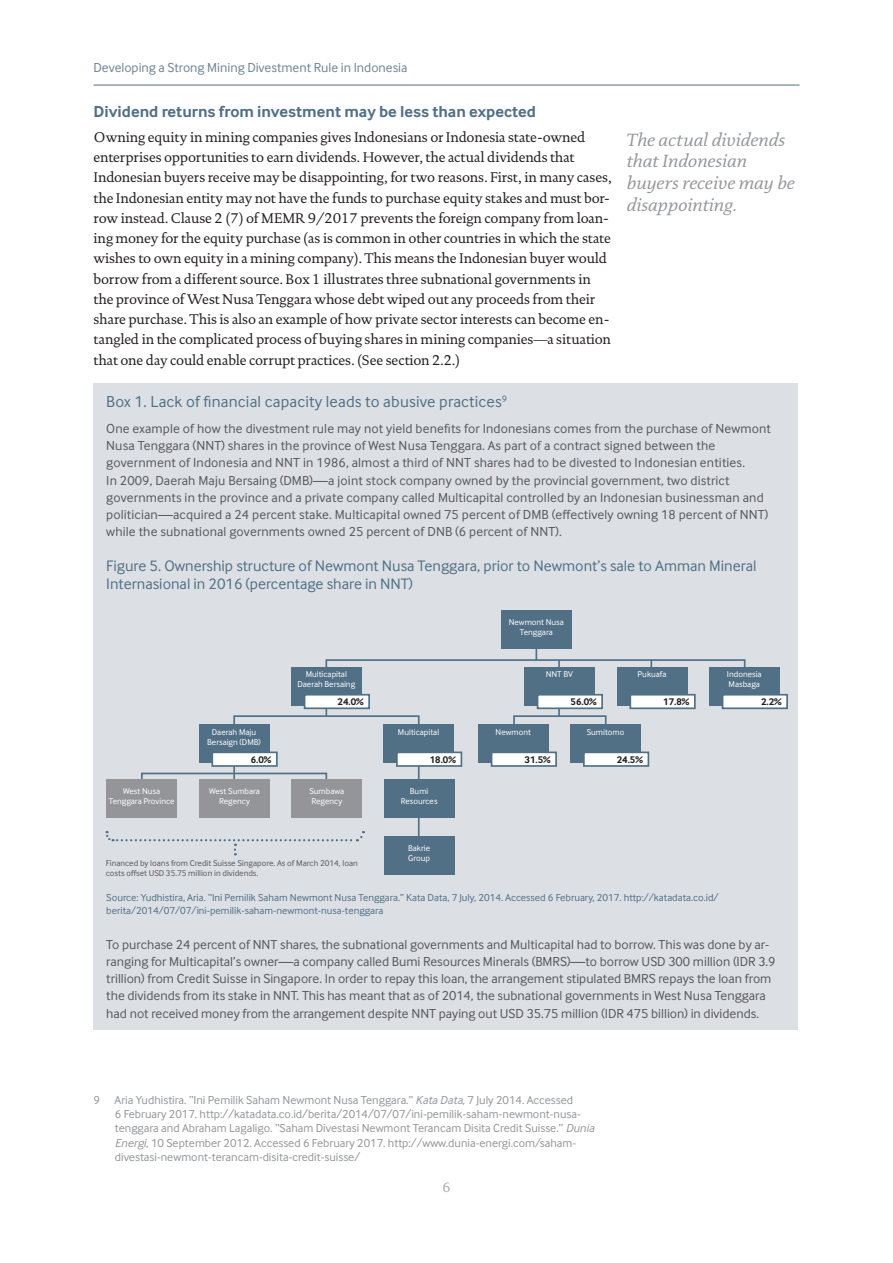
<style>
.page{position:relative;width:893px;height:1263px;background:#fff}
.page>*{position:absolute;margin:0;border:0;box-sizing:border-box;transform-origin:0 0}
.t1{font:italic 18px/21.8px "DTL Documenta T";color:#939598}
.t2{font:16.5px "Inter Face";letter-spacing:.01em;color:#516f85}
.t3{font:700 16.5px "Inter Face";color:#516f85}
.t4{font:15.75px/18px "Inter Face";color:#516f85}
.t5{font:14.25px/20.2px "DTL Documenta T";letter-spacing:-.01em;color:#231f20}
.t6{font:13.5px/17.2px "Inter Face";letter-spacing:.005em;color:#57585a}
.t7{font:13.5px "Inter Face";color:#6e8397}
.t8{font:13.5px "DTL Documenta T";color:#a8a9ad}
.t9{font:12px/14.2px "Inter Face";color:#939598}
.t10{font:10.5px/13.5px "Inter Face";color:#516f85}
.t11{font:700 10.05px "Inter Face";color:#231f20}
.t12{font:8.7px/10.1px "Inter Face";color:#fff;text-align:center}
.t13{font:8.7px/10.1px "Inter Face";color:#57585a}
.s1{font-style:italic}
</style>
<div class="page">
<hr style="left:94px;top:85px;width:705px;height:1px;background:#516f85">
<div style="left:94px;top:383px;width:704px;height:647px;background:#dce0e5"></div>
<hr style="left:535px;top:633px;width:2px;height:27px;background:#516f85">
<div style="left:501px;top:611px;width:71px;height:38px;background:#516f85"></div>
<div style="left:709px;top:667px;width:71px;height:38px;background:#516f85"></div>
<div style="left:723px;top:695px;width:64px;height:13px;background:#fff"></div>
<div style="left:722px;top:694px;width:66px;height:15px;border:2px solid #516f85"></div>
<div style="left:384px;top:836px;width:71px;height:39px;background:#516f85"></div>
<svg style="left:105px;top:658px;width:641px;height:197px"></svg>
<p class="t7" style="left:94px;top:60px;width:316px">Developing a Strong Mining Divestment Rule in Indonesia</p>
<p class="t3" style="left:94px;top:102px;width:444px">Dividend returns from investment may be less than expected</p>
<p class="t5" style="left:94px;top:127px;width:520px">Owning equity in mining companies gives Indonesians or Indonesia state-owned enterprises opportunities to earn dividends. However, the actual dividends that Indonesian buyers receive may be disappointing, for two reasons. First, in many cases, the Indonesian entity may not have the funds to purchase equity stakes and must bor&shy;row instead. Clause 2 (7) of MEMR 9/2017 prevents the foreign company from loan&shy;ing money for the equity purchase (as is common in other countries in which the state wishes to own equity in a mining company). This means the Indonesian buyer would borrow from a different source. Box 1 illustrates three subnational governments in the province of West Nusa Tenggara whose debt wiped out any proceeds from their share purchase. This is also an example of how private sector interests can become en&shy;tangled in the complicated process of buying shares in mining companies—a situation that one day could enable corrupt practices. (See section 2.2.)</p>
<p class="t2" style="left:106px;top:392px;width:402px">Box 1. Lack of financial capacity leads to abusive practices<sup>9</sup></p>
<p class="t6" style="left:106px;top:420px;width:666px">One example of how the divestment rule may not yield benefits for Indonesians comes from the purchase of Newmont Nusa Tenggara (NNT) shares in the province of West Nusa Tenggara. As part of a contract signed between the government of Indonesia and NNT in 1986, almost a third of NNT shares had to be divested to Indonesian entities.<br>In 2009, Daerah Maju Bersaing (DMB)—a joint stock company owned by the provincial government, two district governments in the province and a private company called Multicapital controlled by an Indonesian businessman and politician—acquired a 24 percent stake. Multicapital owned 75 percent of DMB (effectively owning 18 percent of NNT) while the subnational governments owned 25 percent of DNB (6 percent of NNT).</p>
<p class="t4" style="left:106px;top:557px;width:652px">Figure 5. Ownership structure of Newmont Nusa Tenggara, prior to Newmont’s sale to Amman Mineral<br>Internasional in 2016 (percentage share in NNT)</p>
<p class="t12" style="left:509px;top:617px;width:57px">Newmont Nusa<br>Tenggara</p>
<p class="t12" style="left:546px;top:669px;width:29px">NNT BV</p>
<p class="t11" style="left:571px;top:696px;width:27px">56.0%</p>
<h1 class="t1" style="left:627px;top:128px;width:169px">The actual dividends that Indonesian buyers receive may be disappointing.</h1>
<p class="t12" style="left:638px;top:669px;width:30px">Pukuafa</p>
<p class="t11" style="left:663px;top:696px;width:27px">17.8%</p>
<p class="t12" style="left:297px;top:669px;width:59px">Multicapital<br>Daerah Bersaing</p>
<p class="t11" style="left:338px;top:696px;width:27px">24.0%</p>
<p class="t12" style="left:727px;top:669px;width:36px;text-align:left">Indonesia<br>Masbaga</p>
<p class="t11" style="left:761px;top:696px;width:22px">2.2%</p>
<p class="t12" style="left:207px;top:727px;width:55px">Daerah Maju<br>Bersaign (DMB)</p>
<p class="t11" style="left:251px;top:753px;width:22px">6.0%</p>
<p class="t12" style="left:398px;top:727px;width:43px">Multicapital</p>
<p class="t11" style="left:430px;top:753px;width:27px">18.0%</p>
<p class="t12" style="left:496px;top:727px;width:37px">Newmont</p>
<p class="t11" style="left:525px;top:753px;width:27px">31.5%</p>
<p class="t12" style="left:587px;top:727px;width:39px">Sumitomo</p>
<p class="t11" style="left:617px;top:753px;width:27px">24.5%</p>
<p class="t12" style="left:109px;top:786px;width:67px">West Nusa<br>Tenggara Province</p>
<p class="t12" style="left:209px;top:786px;width:52px">West Sumbara<br>Regency</p>
<p class="t12" style="left:309px;top:786px;width:36px;text-align:left">Sumbawa<br>Regency</p>
<p class="t12" style="left:401px;top:786px;width:38px">Bumi<br>Resources</p>
<p class="t13" style="left:106px;top:858px;width:253px">Financed by loans from Credit Suisse Singapore. As of March 2014, loan costs offset USD 35.75 million in dividends.</p>
<p class="t12" style="left:408px;top:843px;width:24px;text-align:left">Bakrie<br>Group</p>
<p class="t10" style="left:106px;top:890px;width:614px">Source: Yudhistira, Aria. “Ini Pemilik Saham Newmont Nusa Tenggara.” Kata Data, 7 July, 2014. Accessed 6 February, 2017. http://katadata.co.id/ berita/2014/07/07/ini-pemilik-saham-newmont-nusa-tenggara</p>
<p class="t6" style="left:106px;top:935px;width:671px">To purchase 24 percent of NNT shares, the subnational governments and Multicapital had to borrow. This was done by ar&shy;ranging for Multicapital’s owner—a company called Bumi Resources Minerals (BMRS)—to borrow USD 300 million (IDR 3.9 trillion) from Credit Suisse in Singapore. In order to repay this loan, the arrangement stipulated BMRS repays the loan from the dividends from its stake in NNT. This has meant that as of 2014, the subnational governments in West Nusa Tenggara had not received money from the arrangement despite NNT paying out USD 35.75 million (IDR 475 billion) in dividends.</p>
<p class="t9" style="left:115px;top:1093px;width:481px;text-indent:-21px">9 Aria Yudhistira. “Ini Pemilik Saham Newmont Nusa Tenggara.” <span class="s1">Kata Data</span>, 7 July 2014. Accessed<br>6 February 2017. http://katadata.co.id/berita/2014/07/07/ini-pemilik-saham-newmont-nusa&shy;tenggara and Abraham Lagaligo. “Saham Divestasi Newmont Terancam Disita Credit Suisse.” <span class="s1">Dunia Energi</span>, 10 September 2012. Accessed 6 February 2017. http://www.dunia-energi.com/saham&shy;divestasi-newmont-terancam-disita-credit-suisse/</p>
<p class="t8" style="left:442px;top:1180px;width:10px">6</p>
</div>
